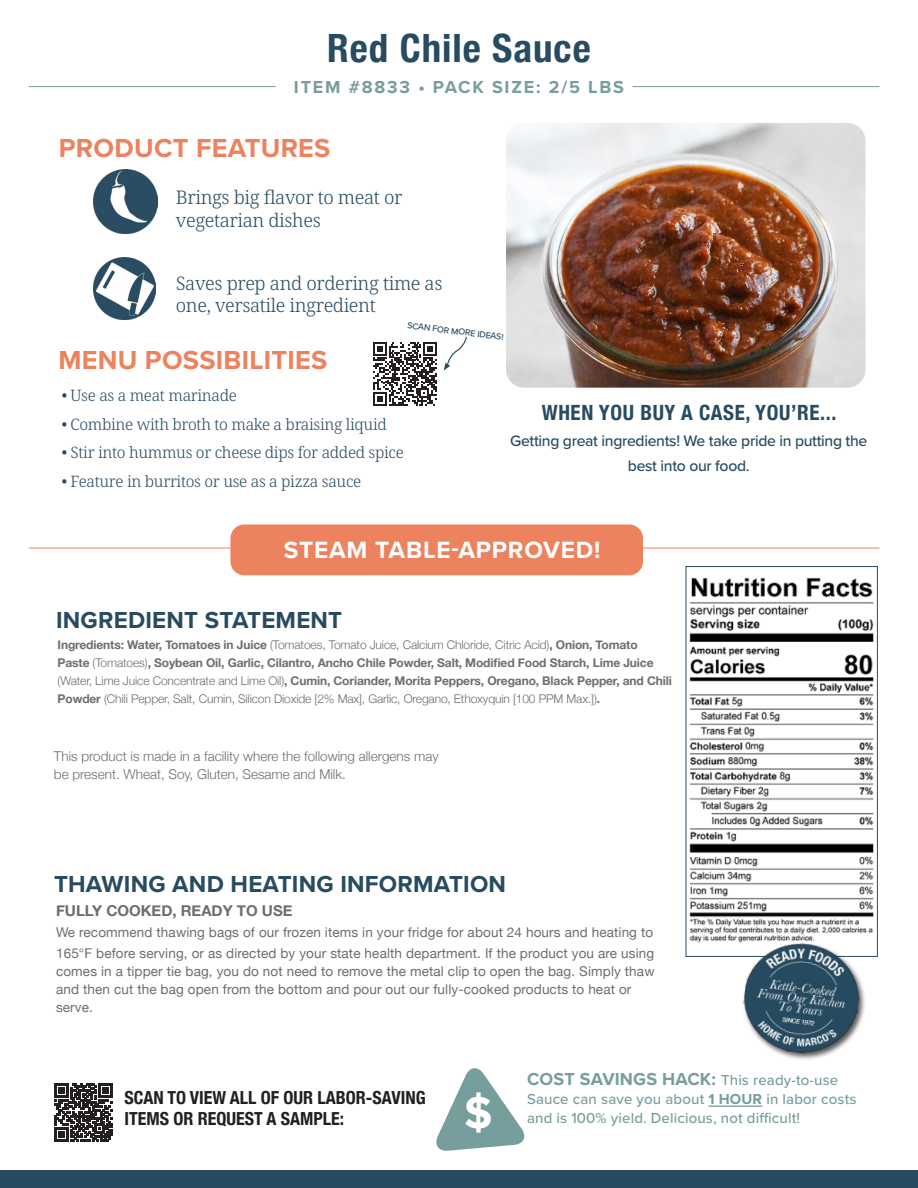
<style>
.page{position:relative;width:918px;height:1188px;background:#fff}
.page>*{position:absolute;margin:0;border:0;box-sizing:border-box;transform-origin:0 0}
.t1{font:700 46.2px "Proxima Nova";color:#fff}
.t2{font:700 condensed 39px "Helvetica Neue";letter-spacing:.025em;color:#274b61}
.t3{font:700 27px "Proxima Nova";letter-spacing:.01em;color:#ec825e}
.t4{font:700 24.45px "Proxima Nova";letter-spacing:.03em;color:#fff}
.t5{font:700 24px "Proxima Nova";letter-spacing:.01em;color:#284b60}
.t6{font:700 condensed 21px "Helvetica Neue";letter-spacing:.03em;color:#274b61}
.t7{font:300 18.75px/22.5px "Noto Serif";letter-spacing:-.02em;color:#274b61}
.t8{font:700 condensed 18px/21px "Helvetica Neue";color:#231f20}
.t9{font:700 18px "Proxima Nova";letter-spacing:.01em;color:#769e9d}
.t10{font:700 18px "Proxima Nova";letter-spacing:.1em;color:#769e9d}
.t11{font:300 15.75px "Noto Serif";letter-spacing:-.02em;color:#274b61}
.t12{font:500 15.75px/25.5px "Proxima Nova";letter-spacing:-.02em;color:#274b61;text-align:center}
.t13{font:500 15px/18.6px "Proxima Nova";letter-spacing:.01em;color:#769e9d}
.t14{font:700 15px "Helvetica Neue";color:#6c6d70}
.t15{font:13.5px/18px "Helvetica Neue";letter-spacing:.01em;color:#6c6d70}
.t16{font:300 13.5px/18px "Helvetica Neue";color:#6c6d70}
.t17{font:700 12px/18px "Helvetica Neue";letter-spacing:-.01em;color:#6c6d70}
.t18{font:500 9px "Proxima Nova";color:#274b61}
.s1{font-weight:300}
.s2{font-weight:500;font-size:15px}
.s3{font-weight:700}
</style>
<div class="page">
<svg style="left:436px;top:1068px;width:89px;height:83px"></svg>
<hr style="left:29px;top:86px;width:246px;height:1px;background:#769e9d">
<hr style="left:29px;top:548px;width:850px;height:1px;background:#ec825e">
<hr style="left:633px;top:86px;width:246px;height:1px;background:#769e9d">
<img style="left:506px;top:123px;width:360px;height:265px">
<img style="left:689px;top:577px;width:185px;height:366px">
<div style="left:686px;top:566px;width:192px;height:391px;border:1px solid #284b60"></div>
<img style="left:738px;top:932px;width:128px;height:127px">
<hr style="left:709px;top:1106px;width:53px;height:1px;background:#769e9d">
<svg style="left:54px;top:1084px;width:59px;height:58px"></svg>
<div style="left:230px;top:525px;width:413px;height:50px;background:#ec825e;border-radius:14px"></div>
<div style="left:0;top:1170px;width:918px;height:18px;background:#274b61"></div>
<img style="left:93px;top:169px;width:65px;height:65px">
<svg style="left:373px;top:342px;width:64px;height:64px"></svg>
<svg style="left:444px;top:336px;width:23px;height:35px"></svg>
<img style="left:93px;top:257px;width:62px;height:63px">
<p class="t2" style="left:327px;top:16px;width:265px">Red Chile Sauce</p>
<p class="t10" style="left:294px;top:73px;width:332px">ITEM #8833 • PACK SIZE: 2/5 LBS</p>
<p class="t3" style="left:59px;top:128px;width:273px">PRODUCT FEATURES</p>
<p class="t7" style="left:176px;top:187px;width:228px">Brings big flavor to meat or vegetarian dishes</p>
<p class="t7" style="left:176px;top:272px;width:268px">Saves prep and ordering time as one, versatile ingredient</p>
<p class="t3" style="left:58px;top:340px;width:270px">MENU POSSIBILITIES</p>
<p class="t18" style="left:408px;top:318px;width:98px;rotate:7deg">SCAN FOR MORE IDEAS!</p>
<p class="t11" style="left:62px;top:385px;width:177px">• Use as a meat marinade</p>
<p class="t11" style="left:62px;top:414px;width:327px">• Combine with broth to make a braising liquid</p>
<p class="t11" style="left:62px;top:442px;width:344px">• Stir into hummus or cheese dips for added spice</p>
<p class="t11" style="left:62px;top:471px;width:301px">• Feature in burritos or use as a pizza sauce</p>
<p class="t6" style="left:542px;top:395px;width:296px">WHEN YOU BUY A CASE, YOU’RE...</p>
<p class="t12" style="left:510px;top:427px;width:359px">Getting great ingredients! We take pride in putting the best into our food.</p>
<p class="t4" style="left:284px;top:532px;width:318px">STEAM TABLE-APPROVED!</p>
<p class="t5" style="left:56px;top:602px;width:288px">INGREDIENT STATEMENT</p>
<p class="t17" style="left:58px;top:637px;width:616px">Ingredients: Water, Tomatoes in Juice <span class="s1">(Tomatoes, Tomato Juice, Calcium Chloride, Citric Acid)</span>, Onion, Tomato Paste <span class="s1">(Tomatoes)</span>, Soybean Oil, Garlic, Cilantro, Ancho Chile Powder, Salt, Modified Food Starch, Lime Juice <span class="s1">(Water, Lime Juice Concentrate and Lime Oil)</span>, Cumin, Coriander, Morita Peppers, Oregano, Black Pepper, and Chili Powder <span class="s1">(Chili Pepper, Salt, Cumin, Silicon Dioxide [2% Max], Garlic, Oregano, Ethoxyquin [100 PPM Max.])</span>.</p>
<p class="t16" style="left:54px;top:746px;width:386px">This product is made in a facility where the following allergens may be present. Wheat, Soy, Gluten, Sesame and Milk.</p>
<p class="t5" style="left:54px;top:867px;width:454px">THAWING AND HEATING INFORMATION</p>
<p class="t14" style="left:56px;top:898px;width:238px">FULLY COOKED, READY TO USE</p>
<p class="t15" style="left:56px;top:922px;width:600px;line-height:21px">We recommend thawing bags of our frozen items in your fridge for about 24 hours and heating to<br>165°F before serving, or as directed by your state health department. If the product you are using</p>
<p class="t15" style="left:56px;top:963px;width:600px">comes in a tipper tie bag, you do not need to remove the metal clip to open the bag. Simply thaw and then cut the bag open from the bottom and pour out our fully-cooked products to heat or serve.</p>
<p class="t8" style="left:125px;top:1086px;width:303px">SCAN TO VIEW ALL OF OUR LABOR-SAVING<br>ITEMS OR REQUEST A SAMPLE:</p>
<p class="t1" style="left:464px;top:1078px;width:30px">$</p>
<p class="t9" style="left:527px;top:1066px;width:313px">COST SAVINGS HACK: <span class="s2">This ready-to-use</span></p>
<p class="t13" style="left:527px;top:1089px;width:331px">Sauce can save you about <span class="s3">1 HOUR</span> in labor costs and is 100% yield. Delicious, not difficult!</p>
</div>
